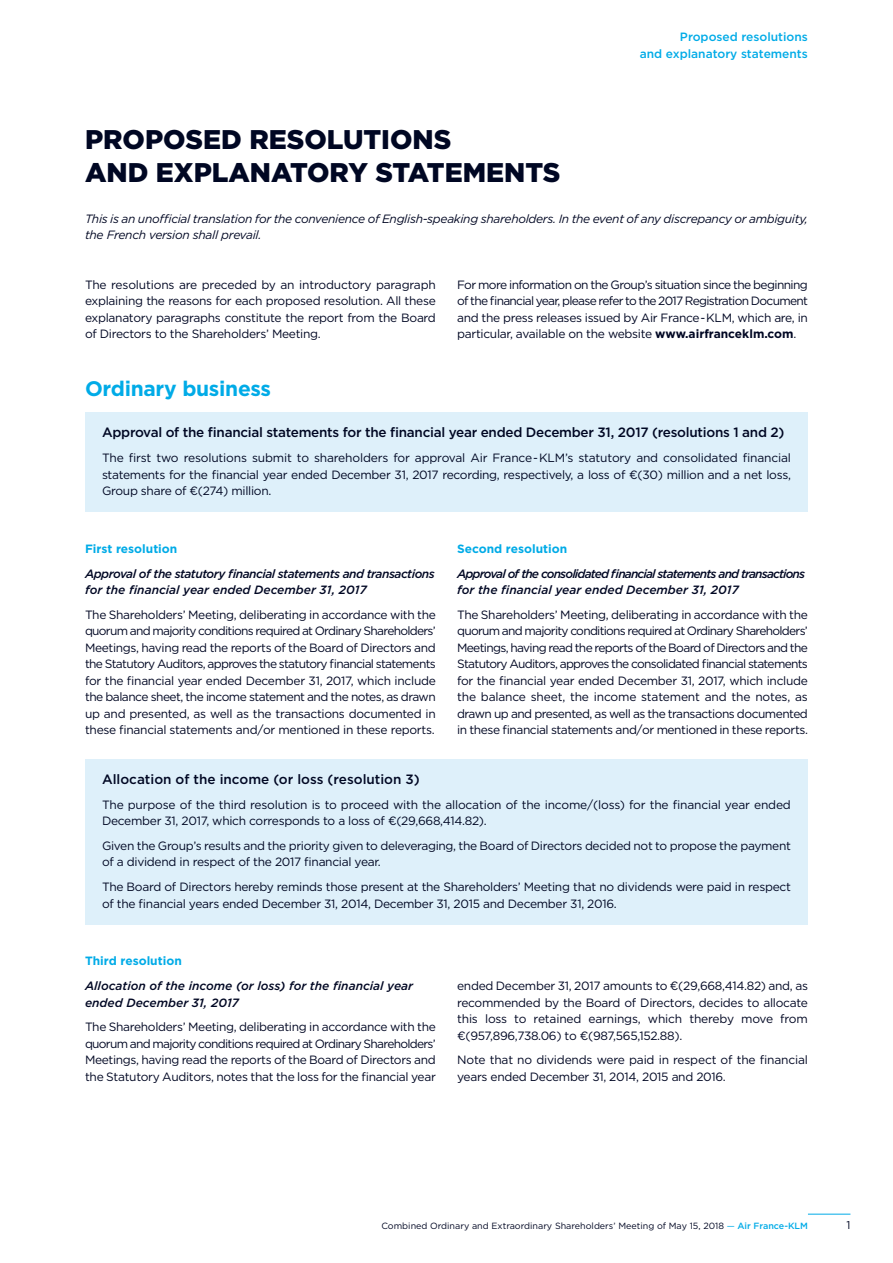
<style>
.page{position:relative;width:893px;height:1263px;background:#fff}
.page>*{position:absolute;margin:0;border:0;box-sizing:border-box;transform-origin:0 0}
.t1{font:900 27px/33px "Gotham";color:#000723}
.t2{font:700 21px "Gotham";letter-spacing:-.015em;color:#00abe7}
.t3{font:500 13.5px "Gotham";letter-spacing:-.02em;color:#000723}
.t4{font:500 13.5px "Gotham";color:#000723}
.t5{font:12px/16.5px "Gotham";letter-spacing:-.025em;color:#000723;text-align:justify}
.t6{font:italic 12px/16.5px "Gotham";letter-spacing:-.025em;color:#000723}
.t7{font:italic 500 12px/16.5px "Gotham";letter-spacing:-.07em;color:#000723}
.t8{font:italic 500 12px/16.5px "Gotham";letter-spacing:-.04em;color:#000723}
.t9{font:italic 500 12px/16.5px "Gotham";letter-spacing:-.015em;color:#000723}
.t10{font:700 12px "Gotham";color:#00abe7}
.t11{font:500 12px/16.5px "Gotham";color:#00abe7;text-align:right}
.t12{font:11.25px "Gotham";color:#000723}
.t13{font:9px "Gotham";color:#000723}
.s1{font-weight:700}
.s2{color:#00abe7}
.s3{font-weight:500;color:#00abe7}
</style>
<div class="page">
<hr style="left:808px;top:1214px;width:42px;height:1px;background:#00abe7">
<div style="left:85px;top:759px;width:723px;height:165px;background:#def0fa"></div>
<div style="left:85px;top:412px;width:723px;height:100px;background:#def0fa"></div>
<p class="t11" style="left:640px;top:30px;width:170px">Proposed resolutions<br>and explanatory statements</p>
<h1 class="t1" style="left:85px;top:125px;width:477px">PROPOSED RESOLUTIONS<br>AND EXPLANATORY STATEMENTS</h1>
<p class="t6" style="left:85px;top:211px;width:724px">This is an unofficial translation for the convenience of English- speaking shareholders. In the event of any discrepancy or ambiguity, the French version shall prevail.</p>
<p class="t5" style="left:85px;top:277px;width:352px">The resolutions are preceded by an introductory paragraph explaining the reasons for each proposed resolution. All these explanatory paragraphs constitute the report from the Board of Directors to the Shareholders’ Meeting.</p>
<p class="t5" style="left:457px;top:277px;width:352px">For more information on the Group’s situation since the beginning of the financial year, please refer to the 2017 Registration Document and the press releases issued by Air France - KLM, which are, in particular, available on the website <span class="s1">www.airfranceklm.com</span>.</p>
<h2 class="t2" style="left:85px;top:381px;width:188px">Ordinary business</h2>
<p class="t3" style="left:102px;top:427px;width:684px">Approval of the financial statements for the financial year ended December 31, 2017 (resolutions 1 and 2)</p>
<p class="t5" style="left:102px;top:450px;width:690px">The first two resolutions submit to shareholders for approval Air France - KLM’s statutory and consolidated financial statements for the financial year ended December 31, 2017 recording, respectively, a loss of €(30) million and a net loss, Group share of €(274) million.</p>
<p class="t10" style="left:85px;top:544px;width:94px">First resolution</p>
<p class="t8" style="left:85px;top:566px;width:351px">Approval of the statutory financial statements and transactions for the financial year ended December 31, 2017</p>
<p class="t5" style="left:85px;top:607px;width:352px">The Shareholders’ Meeting, deliberating in accordance with the quorum and majority conditions required at Ordinary Shareholders’ Meetings, having read the reports of the Board of Directors and the Statutory Auditors, approves the statutory financial statements for the financial year ended December 31, 2017, which include the balance sheet, the income statement and the notes, as drawn up and presented, as well as the transactions documented in these financial statements and / or mentioned in these reports.</p>
<p class="t10" style="left:457px;top:544px;width:112px">Second resolution</p>
<p class="t7" style="left:457px;top:566px;width:350px">Approval of the consolidated financial statements and transactions for the financial year ended December 31, 2017</p>
<p class="t5" style="left:457px;top:607px;width:352px">The Shareholders’ Meeting, deliberating in accordance with the quorum and majority conditions required at Ordinary Shareholders’ Meetings, having read the reports of the Board of Directors and the Statutory Auditors, approves the consolidated financial statements for the financial year ended December 31, 2017, which include the balance sheet, the income statement and the notes, as drawn up and presented, as well as the transactions documented in these financial statements and / or mentioned in these reports.</p>
<p class="t4" style="left:102px;top:774px;width:319px">Allocation of the income (or loss (resolution 3)</p>
<p class="t5" style="left:102px;top:797px;width:690px">The purpose of the third resolution is to proceed with the allocation of the income / (loss) for the financial year ended<br>December 31, 2017, which corresponds to a loss of €(29,668,414.82).</p>
<p class="t5" style="left:102px;top:838px;width:690px">Given the Group’s results and the priority given to deleveraging, the Board of Directors decided not to propose the payment of a dividend in respect of the 2017 financial year.</p>
<p class="t5" style="left:102px;top:879px;width:690px">The Board of Directors hereby reminds those present at the Shareholders’ Meeting that no dividends were paid in respect of the financial years ended December 31, 2014, December 31, 2015 and December 31, 2016.</p>
<p class="t10" style="left:85px;top:956px;width:98px">Third resolution</p>
<p class="t9" style="left:85px;top:978px;width:330px">Allocation of the income (or loss) for the financial year ended December 31, 2017</p>
<p class="t5" style="left:85px;top:1020px;width:352px">The Shareholders’ Meeting, deliberating in accordance with the quorum and majority conditions required at Ordinary Shareholders’ Meetings, having read the reports of the Board of Directors and the Statutory Auditors, notes that the loss for the financial year</p>
<p class="t5" style="left:457px;top:978px;width:352px">ended December 31, 2017 amounts to €(29,668,414.82) and, as recommended by the Board of Directors, decides to allocate this loss to retained earnings, which thereby move from €(957,896,738.06) to €(987,565,152.88).</p>
<p class="t5" style="left:457px;top:1053px;width:352px">Note that no dividends were paid in respect of the financial years ended December 31, 2014, 2015 and 2016.</p>
<p class="t13" style="left:381px;top:1223px;width:428px">Combined Ordinary and Extraordinary Shareholders’ Meeting of May 15, 2018 <span class="s2">—</span> <span class="s3">Air France-KLM</span></p>
<p class="t12" style="left:846px;top:1221px;width:6px">1</p>
</div>
